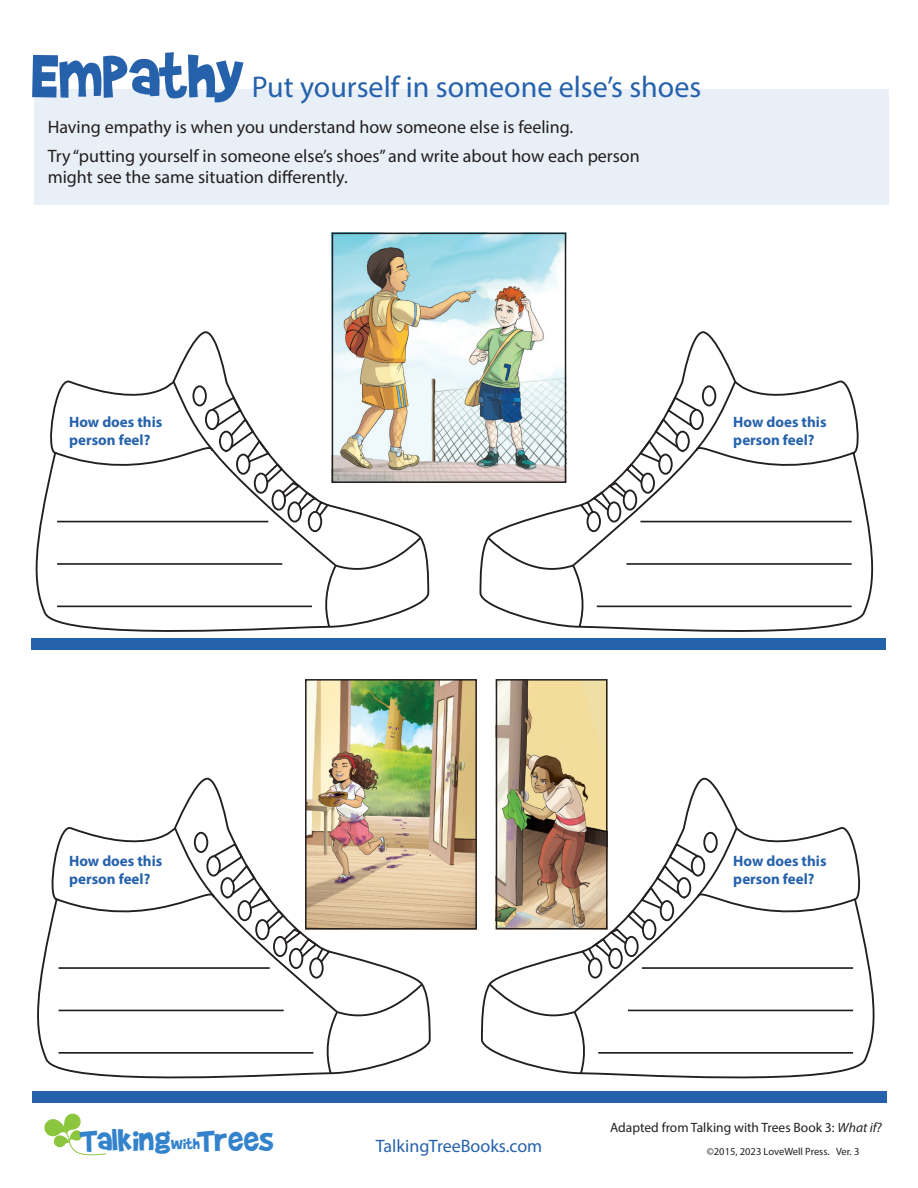
<style>
.page{position:relative;width:918px;height:1188px;background:#fff}
.page>*{position:absolute;margin:0;border:0;box-sizing:border-box;transform-origin:0 0}
.headline{font:72px "Brady Bunch Remastered";color:#2662ac}
.t1{font:35.25px "Brady Bunch Remastered";color:#3383cc}
.headline-2{font:30px "Myriad Pro";color:#2662ac}
.description{font:18px/21.6px "Myriad Pro";color:#231f20}
.t2{font:18px "Myriad Pro";color:#2662ac}
.subhead{font:700 15px/18px "Myriad Pro";color:#2662ac}
.t3{font:13.5px "Myriad Pro";color:#231f20}
.t4{font:10.5px "Myriad Pro";color:#231f20}
.s1{font-style:italic}
.s2{font-size:17.7px}
</style>
<div class="page">
<svg style="left:44px;top:1114px;width:62px;height:42px"></svg>
<div style="left:34px;top:89px;width:855px;height:116px;background:#e9eff7"></div>
<div style="left:32px;top:639px;width:854px;height:11px;background:#2662ac"></div>
<img style="left:335px;top:236px;width:228px;height:244px">
<svg style="left:31px;top:330px;width:400px;height:309px"></svg>
<svg style="left:53px;top:379px;width:370px;height:250px"></svg>
<div style="left:193px;top:386px;width:13px;height:20px;background:#fff;border-radius:50%"></div>
<div style="left:192px;top:385px;width:15px;height:21px;border:2px solid #231f20;border-radius:50%"></div>
<div style="left:206px;top:410px;width:12px;height:19px;background:#fff;border-radius:50%"></div>
<div style="left:205px;top:409px;width:14px;height:21px;border:2px solid #231f20;border-radius:50%"></div>
<div style="left:220px;top:432px;width:12px;height:19px;background:#fff;border-radius:50%"></div>
<div style="left:219px;top:431px;width:14px;height:21px;border:2px solid #231f20;border-radius:50%"></div>
<div style="left:237px;top:455px;width:13px;height:19px;background:#fff;border-radius:50%"></div>
<div style="left:236px;top:454px;width:14px;height:21px;border:2px solid #231f20;border-radius:50%"></div>
<div style="left:255px;top:474px;width:12px;height:19px;background:#fff;border-radius:50%"></div>
<div style="left:254px;top:473px;width:14px;height:21px;border:2px solid #231f20;border-radius:50%"></div>
<div style="left:273px;top:490px;width:12px;height:20px;background:#fff;border-radius:50%"></div>
<div style="left:272px;top:489px;width:14px;height:22px;border:2px solid #231f20;border-radius:50%"></div>
<svg style="left:288px;top:502px;width:13px;height:20px"></svg>
<div style="left:287px;top:501px;width:15px;height:22px;border:2px solid #231f20;border-radius:50%"></div>
<div style="left:309px;top:512px;width:12px;height:19px;background:#fff;border-radius:50%"></div>
<div style="left:308px;top:511px;width:14px;height:21px;border:2px solid #231f20;border-radius:50%"></div>
<hr style="left:57px;top:521px;width:211px;height:1px;background:#231f20">
<hr style="left:57px;top:563px;width:225px;height:2px;background:#231f20">
<hr style="left:57px;top:606px;width:255px;height:1px;background:#231f20">
<svg style="left:478px;top:330px;width:401px;height:309px"></svg>
<svg style="left:486px;top:379px;width:370px;height:250px"></svg>
<div style="left:703px;top:386px;width:12px;height:20px;background:#fff;border-radius:50%"></div>
<div style="left:702px;top:385px;width:14px;height:21px;border:2px solid #231f20;border-radius:50%"></div>
<div style="left:690px;top:410px;width:13px;height:19px;background:#fff;border-radius:50%"></div>
<div style="left:689px;top:409px;width:15px;height:21px;border:2px solid #231f20;border-radius:50%"></div>
<div style="left:676px;top:432px;width:13px;height:19px;background:#fff;border-radius:50%"></div>
<div style="left:675px;top:431px;width:15px;height:21px;border:2px solid #231f20;border-radius:50%"></div>
<div style="left:659px;top:455px;width:13px;height:19px;background:#fff;border-radius:50%"></div>
<div style="left:658px;top:454px;width:15px;height:21px;border:2px solid #231f20;border-radius:50%"></div>
<div style="left:641px;top:474px;width:13px;height:19px;background:#fff;border-radius:50%"></div>
<div style="left:641px;top:473px;width:14px;height:21px;border:2px solid #231f20;border-radius:50%"></div>
<div style="left:624px;top:490px;width:12px;height:20px;background:#fff;border-radius:50%"></div>
<div style="left:623px;top:489px;width:14px;height:22px;border:2px solid #231f20;border-radius:50%"></div>
<div style="left:608px;top:502px;width:12px;height:20px;background:#fff;border-radius:50%"></div>
<div style="left:607px;top:501px;width:14px;height:22px;border:2px solid #231f20;border-radius:50%"></div>
<div style="left:587px;top:512px;width:13px;height:19px;background:#fff;border-radius:50%"></div>
<div style="left:587px;top:511px;width:14px;height:21px;border:2px solid #231f20;border-radius:50%"></div>
<hr style="left:640px;top:521px;width:212px;height:1px;background:#231f20">
<hr style="left:626px;top:563px;width:226px;height:2px;background:#231f20">
<hr style="left:597px;top:606px;width:255px;height:1px;background:#231f20">
<div style="left:33px;top:1091px;width:854px;height:11px;background:#2662ac"></div>
<img style="left:308px;top:682px;width:166px;height:244px">
<svg style="left:37px;top:777px;width:395px;height:302px"></svg>
<svg style="left:54px;top:826px;width:371px;height:250px"></svg>
<div style="left:195px;top:833px;width:12px;height:19px;background:#fff;border-radius:50%"></div>
<div style="left:194px;top:832px;width:14px;height:21px;border:2px solid #231f20;border-radius:50%"></div>
<svg style="left:207px;top:856px;width:13px;height:20px"></svg>
<div style="left:206px;top:855px;width:15px;height:22px;border:2px solid #231f20;border-radius:50%"></div>
<div style="left:221px;top:878px;width:13px;height:19px;background:#fff;border-radius:50%"></div>
<div style="left:220px;top:877px;width:15px;height:21px;border:2px solid #231f20;border-radius:50%"></div>
<div style="left:238px;top:901px;width:13px;height:19px;background:#fff;border-radius:50%"></div>
<div style="left:238px;top:900px;width:14px;height:21px;border:2px solid #231f20;border-radius:50%"></div>
<div style="left:256px;top:920px;width:13px;height:19px;background:#fff;border-radius:50%"></div>
<div style="left:255px;top:919px;width:15px;height:21px;border:2px solid #231f20;border-radius:50%"></div>
<div style="left:274px;top:937px;width:12px;height:19px;background:#fff;border-radius:50%"></div>
<div style="left:273px;top:936px;width:14px;height:21px;border:2px solid #231f20;border-radius:50%"></div>
<div style="left:290px;top:949px;width:12px;height:19px;background:#fff;border-radius:50%"></div>
<div style="left:289px;top:948px;width:14px;height:21px;border:2px solid #231f20;border-radius:50%"></div>
<div style="left:310px;top:958px;width:13px;height:20px;background:#fff;border-radius:50%"></div>
<div style="left:309px;top:958px;width:15px;height:21px;border:2px solid #231f20;border-radius:50%"></div>
<hr style="left:59px;top:967px;width:211px;height:2px;background:#231f20">
<hr style="left:59px;top:1010px;width:225px;height:1px;background:#231f20">
<hr style="left:59px;top:1052px;width:254px;height:2px;background:#231f20">
<svg style="left:481px;top:777px;width:394px;height:302px"></svg>
<svg style="left:487px;top:826px;width:370px;height:250px"></svg>
<div style="left:704px;top:833px;width:13px;height:19px;background:#fff;border-radius:50%"></div>
<div style="left:703px;top:832px;width:15px;height:21px;border:2px solid #231f20;border-radius:50%"></div>
<div style="left:692px;top:856px;width:12px;height:20px;background:#fff;border-radius:50%"></div>
<div style="left:691px;top:855px;width:14px;height:22px;border:2px solid #231f20;border-radius:50%"></div>
<div style="left:678px;top:878px;width:12px;height:19px;background:#fff;border-radius:50%"></div>
<div style="left:677px;top:877px;width:14px;height:21px;border:2px solid #231f20;border-radius:50%"></div>
<div style="left:661px;top:901px;width:12px;height:19px;background:#fff;border-radius:50%"></div>
<div style="left:660px;top:900px;width:14px;height:21px;border:2px solid #231f20;border-radius:50%"></div>
<div style="left:643px;top:920px;width:12px;height:19px;background:#fff;border-radius:50%"></div>
<div style="left:642px;top:919px;width:14px;height:21px;border:2px solid #231f20;border-radius:50%"></div>
<div style="left:625px;top:937px;width:13px;height:19px;background:#fff;border-radius:50%"></div>
<div style="left:624px;top:936px;width:15px;height:21px;border:2px solid #231f20;border-radius:50%"></div>
<div style="left:609px;top:949px;width:13px;height:19px;background:#fff;border-radius:50%"></div>
<div style="left:608px;top:948px;width:15px;height:21px;border:2px solid #231f20;border-radius:50%"></div>
<div style="left:589px;top:958px;width:12px;height:20px;background:#fff;border-radius:50%"></div>
<div style="left:588px;top:958px;width:14px;height:21px;border:2px solid #231f20;border-radius:50%"></div>
<hr style="left:642px;top:967px;width:211px;height:2px;background:#231f20">
<hr style="left:628px;top:1010px;width:225px;height:1px;background:#231f20">
<hr style="left:598px;top:1052px;width:255px;height:2px;background:#231f20">
<img style="left:499px;top:682px;width:106px;height:244px">
<div style="left:332px;top:233px;width:234px;height:250px;border:2px solid #231f20"></div>
<div style="left:305px;top:679px;width:172px;height:250px;border:2px solid #231f20"></div>
<div style="left:496px;top:679px;width:112px;height:250px;border:2px solid #231f20"></div>
<p class="headline" style="left:32px;top:38px;width:215px">Empathy</p>
<p class="headline-2" style="left:252px;top:68px;width:451px">Put yourself in someone else’s shoes</p>
<p class="description" style="left:48px;top:116px;width:527px">Having empathy is when you understand how someone else is feeling.</p>
<p class="description" style="left:48px;top:145px;width:594px">Try “putting yourself in someone else’s shoes” and write about how each person might see the same situation differently.</p>
<p class="subhead" style="left:69px;top:412px;width:95px">How does this person feel?</p>
<p class="subhead" style="left:733px;top:412px;width:95px">How does this person feel?</p>
<p class="subhead" style="left:69px;top:851px;width:95px">How does this person feel?</p>
<p class="subhead" style="left:733px;top:851px;width:95px">How does this person feel?</p>
<p class="t3" style="left:610px;top:1119px;width:273px">Adapted from Talking with Trees Book 3: <span class="s1">What if?</span></p>
<h2 class="t1" style="left:80px;top:1122px;width:195px">Talking<span class="s2">with</span>Trees</h2>
<p class="t2" style="left:376px;top:1135px;width:168px">TalkingTreeBooks.com</p>
<p class="t4" style="left:707px;top:1145px;width:154px">©2015, 2023 LoveWell Press. Ver. 3</p>
</div>
